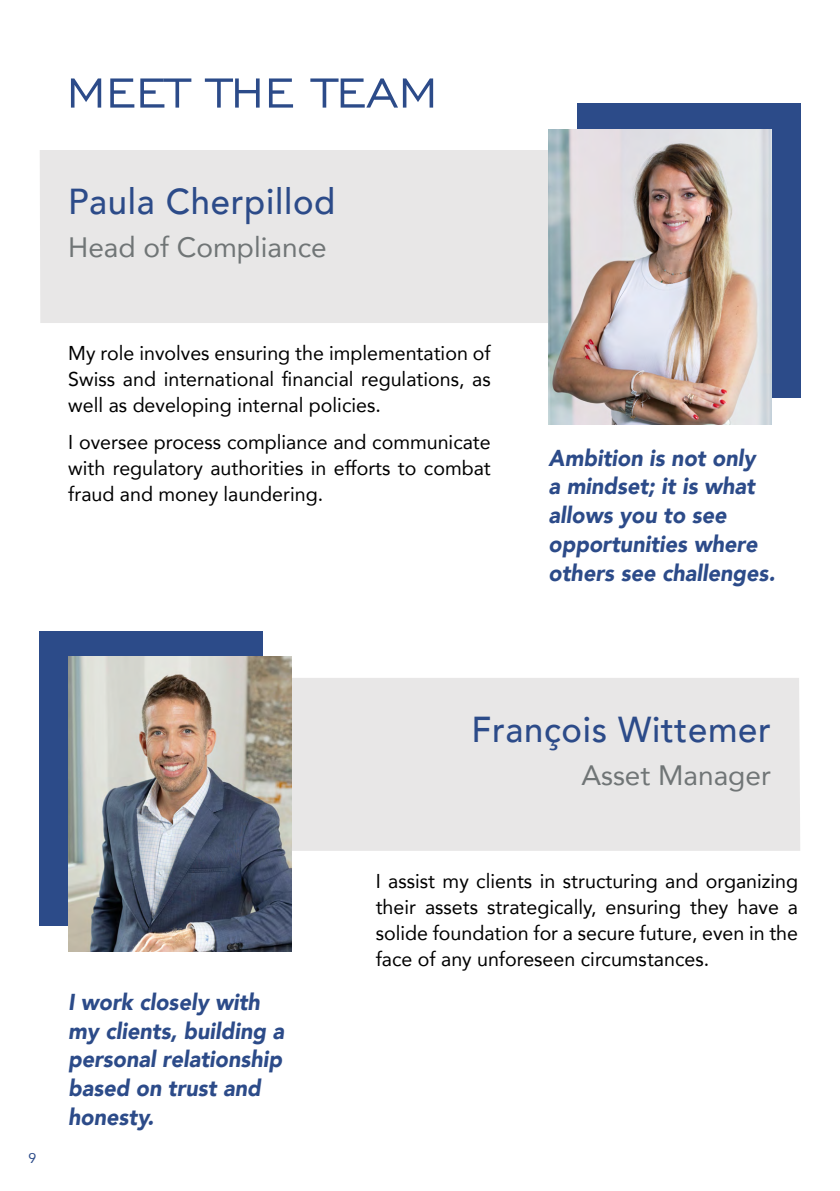
<style>
.page{position:relative;width:840px;height:1191px;background:#fff}
.page>*{position:absolute;margin:0;border:0;box-sizing:border-box;transform-origin:0 0}
.t1{font:54px "Engravers Gothic BT";letter-spacing:.01em;color:#2c4b89}
.t2{font:500 36px "Avenir";letter-spacing:.02em;color:#2c4b89;scale:.96 1}
.t3{font:28px "Avenir";color:#707576}
.t4{font:italic 900 23px/28.8px "Avenir";color:#2c4b89;scale:.94 1}
.t5{font:20px/26px "Avenir";color:#000;text-align:justify}
.t6{font:14px "Avenir";color:#2c4b89}
</style>
<div class="page">
<div style="left:40px;top:150px;width:508px;height:173px;background:#e8e7e7"></div>
<div style="left:291px;top:678px;width:508px;height:173px;background:#e8e7e7"></div>
<div style="left:40px;top:631px;width:223px;height:295px;background:#2c4b89"></div>
<div style="left:577px;top:103px;width:222px;height:295px;background:#2c4b89"></div>
<img style="left:68px;top:656px;width:223px;height:295px">
<img style="left:548px;top:129px;width:223px;height:295px">
<h1 class="t1" style="left:67px;top:63px;width:372px">MEET THE TEAM</h1>
<h2 class="t2" style="left:68px;top:171px;width:280px">Paula Cherpillod</h2>
<h3 class="t3" style="left:68px;top:225px;width:260px">Head of Compliance</h3>
<p class="t5" style="left:68px;top:339px;width:424px">My role involves ensuring the implementation of Swiss and international financial regulations, as well as developing internal policies.</p>
<p class="t5" style="left:68px;top:429px;width:424px">I oversee process compliance and communicate with regulatory authorities in efforts to combat fraud and money laundering.</p>
<p class="t4" style="left:548px;top:443px;width:242px">Ambition is not only<br>a mindset; it is what allows you to see opportunities where others see challenges.</p>
<p class="t6" style="left:28px;top:1146px;width:9px">9</p>
<p class="t4" style="left:68px;top:987px;width:231px">I work closely with my clients, building a personal relationship based on trust and honesty.</p>
<h2 class="t2" style="left:471px;top:698px;width:313px">François Wittemer</h2>
<h3 class="t3" style="left:581px;top:753px;width:191px">Asset Manager</h3>
<p class="t5" style="left:375px;top:867px;width:424px">I assist my clients in structuring and organizing their assets strategically, ensuring they have a solide foundation for a secure future, even in the face of any unforeseen circumstances.</p>
</div>
